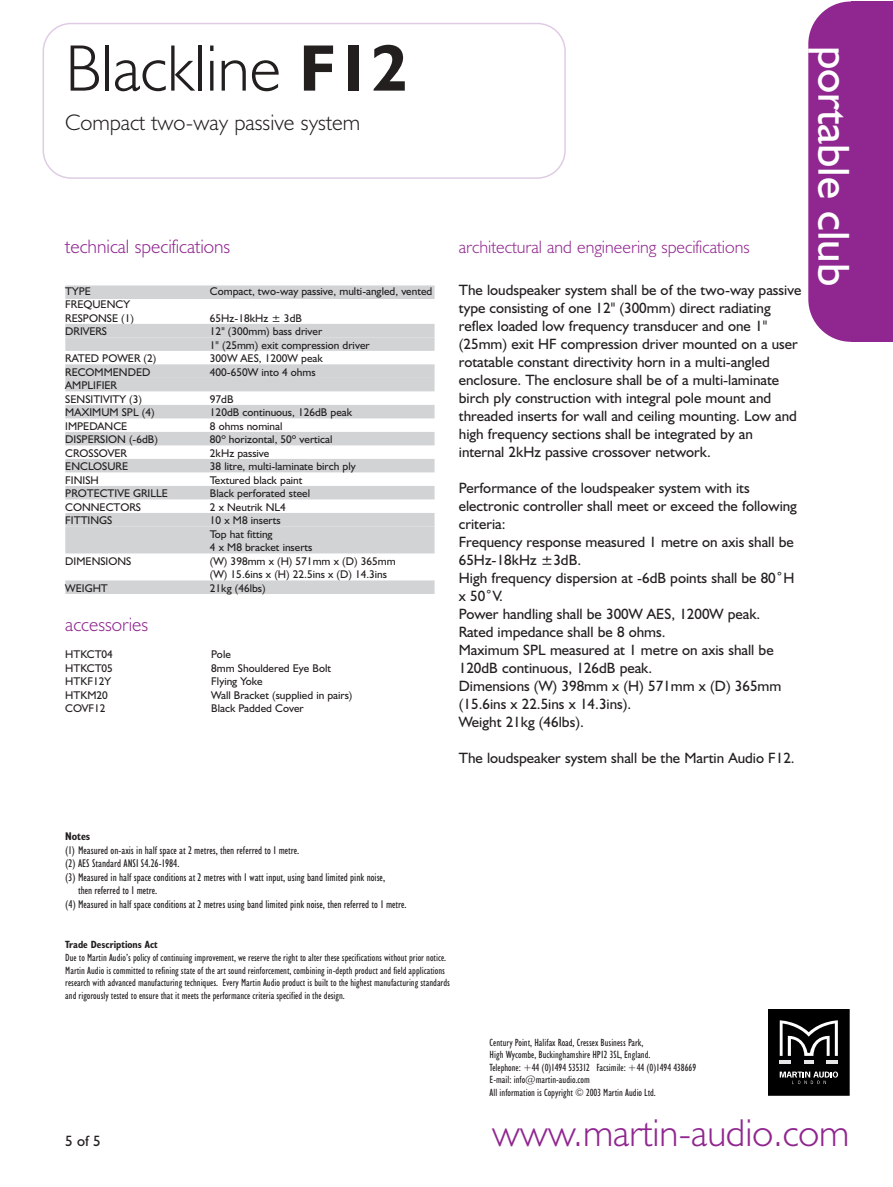
<style>
.page{position:relative;width:893px;height:1187px;background:#fff}
.page>*{position:absolute;margin:0;border:0;box-sizing:border-box;transform-origin:0 0}
.t1{font:300 66px "Humanist 521 BT";color:#231f1f}
.t2{font:45px "Humanist 521 BT";color:#fff}
.t3{font:300 39px "Humanist 521 BT";color:#90268f}
.t4{font:300 22.5px "Humanist 521 BT";color:#231f1f}
.t5{font:300 19.5px "Humanist 521 BT";color:#90268f}
.t6{font:300 18px "Humanist 521 BT";color:#90268f}
.t7{font:15px/18px "Humanist 521 BT";color:#231f1f}
.t8{font:11.25px/13.5px "Humanist 521 BT";color:#231f1f}
.t9{font:condensed 11.25px "Humanist 521 BT";color:#231f1f}
.t10{font:700 condensed 11.25px "Humanist 521 BT";color:#231f1f}
.t11{font:condensed 10.5px/12.6px "Humanist 521 BT";color:#231f1f}
.t12{font:700 condensed 10.5px "Humanist 521 BT";color:#231f1f}
.s1{font-weight:700}
</style>
<div class="page">
<div style="left:850px;top:2px;width:42px;height:340px;background:#90268f"></div>
<div style="left:808px;top:2px;width:84px;height:340px;background:#90268f;border-radius:43px"></div>
<svg style="left:43px;top:23px;width:523px;height:156px"></svg>
<div style="left:768px;top:1009px;width:81px;height:86px;background:#000"></div>
<svg style="left:779px;top:1020px;width:58px;height:43px"></svg>
<svg style="left:779px;top:1071px;width:59px;height:13px"></svg>
<div style="left:766px;top:1007px;width:84px;height:89px;border:1px solid #fff"></div>
<div style="left:65px;top:285px;width:369px;height:14px;background:#d1d3d5"></div>
<div style="left:65px;top:324px;width:369px;height:13px;background:#d1d3d5"></div>
<div style="left:65px;top:337px;width:369px;height:14px;background:#d1d3d5"></div>
<div style="left:65px;top:364px;width:369px;height:14px;background:#d1d3d5"></div>
<div style="left:65px;top:378px;width:369px;height:13px;background:#d1d3d5"></div>
<div style="left:65px;top:405px;width:369px;height:13px;background:#d1d3d5"></div>
<div style="left:65px;top:432px;width:369px;height:13px;background:#d1d3d5"></div>
<div style="left:65px;top:459px;width:369px;height:13px;background:#d1d3d5"></div>
<div style="left:65px;top:486px;width:369px;height:13px;background:#d1d3d5"></div>
<div style="left:65px;top:513px;width:369px;height:13px;background:#d1d3d5"></div>
<div style="left:65px;top:526px;width:369px;height:14px;background:#d1d3d5"></div>
<div style="left:65px;top:540px;width:369px;height:13px;background:#d1d3d5"></div>
<div style="left:65px;top:580px;width:369px;height:14px;background:#d1d3d5"></div>
<h1 class="t1" style="left:65px;top:44px;width:344px">Blackline <span class="s1">F12</span></h1>
<h3 class="t4" style="left:65px;top:114px;width:296px">Compact two-way passive system</h3>
<h3 class="t5" style="left:65px;top:239px;width:166px">technical specifications</h3>
<p class="t8" style="left:65px;top:285px;width:27px">TYPE</p>
<p class="t8" style="left:210px;top:285px;width:224px">Compact, two-way passive, multi-angled, vented</p>
<p class="t8" style="left:65px;top:299px;width:70px">FREQUENCY<br>RESPONSE (1)</p>
<p class="t8" style="left:210px;top:312px;width:93px">65Hz-18kHz ± 3dB</p>
<p class="t8" style="left:65px;top:326px;width:43px">DRIVERS</p>
<p class="t8" style="left:210px;top:326px;width:161px">12" (300mm) bass driver<br>1" (25mm) exit compression driver</p>
<p class="t8" style="left:65px;top:353px;width:92px">RATED POWER (2)</p>
<p class="t8" style="left:210px;top:353px;width:114px">300W AES, 1200W peak</p>
<p class="t8" style="left:65px;top:366px;width:87px">RECOMMENDED</p>
<p class="t8" style="left:210px;top:366px;width:107px">400-650W into 4 ohms</p>
<p class="t8" style="left:65px;top:380px;width:78px">AMPLIFIER<br>SENSITIVITY (3)</p>
<p class="t8" style="left:210px;top:393px;width:25px">97dB</p>
<p class="t8" style="left:65px;top:407px;width:91px">MAXIMUM SPL (4)</p>
<p class="t8" style="left:210px;top:407px;width:144px">120dB continuous, 126dB peak</p>
<p class="t8" style="left:65px;top:420px;width:63px">IMPEDANCE</p>
<p class="t8" style="left:210px;top:420px;width:74px">8 ohms nominal</p>
<p class="t8" style="left:65px;top:434px;width:94px">DISPERSION (-6dB)</p>
<p class="t8" style="left:210px;top:434px;width:124px">80º horizontal, 50º vertical</p>
<p class="t8" style="left:65px;top:447px;width:63px">CROSSOVER</p>
<p class="t8" style="left:210px;top:447px;width:61px">2kHz passive</p>
<p class="t8" style="left:65px;top:461px;width:64px">ENCLOSURE</p>
<p class="t8" style="left:210px;top:461px;width:147px">38 litre, multi-laminate birch ply</p>
<p class="t8" style="left:65px;top:474px;width:35px">FINISH</p>
<p class="t8" style="left:210px;top:474px;width:94px">Textured black paint</p>
<p class="t8" style="left:65px;top:488px;width:104px">PROTECTIVE GRILLE</p>
<p class="t8" style="left:210px;top:488px;width:102px">Black perforated steel</p>
<p class="t8" style="left:65px;top:501px;width:77px">CONNECTORS</p>
<p class="t8" style="left:210px;top:501px;width:77px">2 x Neutrik NL4</p>
<p class="t8" style="left:65px;top:515px;width:48px">FITTINGS</p>
<p class="t8" style="left:210px;top:515px;width:104px">10 x M8 inserts<br>Top hat fitting<br>4 x M8 bracket inserts</p>
<p class="t8" style="left:65px;top:555px;width:68px">DIMENSIONS</p>
<p class="t8" style="left:210px;top:555px;width:187px">(W) 398mm x (H) 571mm x (D) 365mm (W) 15.6ins x (H) 22.5ins x (D) 14.3ins</p>
<p class="t8" style="left:65px;top:582px;width:44px">WEIGHT</p>
<p class="t8" style="left:210px;top:582px;width:57px">21kg (46lbs)</p>
<h3 class="t5" style="left:65px;top:617px;width:84px">accessories</h3>
<p class="t8" style="left:65px;top:649px;width:49px">HTKCT04</p>
<p class="t8" style="left:211px;top:649px;width:21px">Pole</p>
<p class="t8" style="left:65px;top:662px;width:49px">HTKCT05</p>
<p class="t8" style="left:211px;top:662px;width:121px">8mm Shouldered Eye Bolt</p>
<p class="t8" style="left:65px;top:676px;width:47px">HTKF12Y</p>
<p class="t8" style="left:211px;top:676px;width:53px">Flying Yoke</p>
<p class="t8" style="left:65px;top:689px;width:44px">HTKM20</p>
<p class="t8" style="left:211px;top:689px;width:143px">Wall Bracket (supplied in pairs)</p>
<p class="t8" style="left:65px;top:703px;width:42px">COVF12</p>
<p class="t8" style="left:211px;top:703px;width:94px">Black Padded Cover</p>
<h2 class="t2" style="left:850px;top:46px;width:242px;rotate:90deg">portable club</h2>
<p class="t6" style="left:459px;top:240px;width:292px">architectural and engineering specifications</p>
<p class="t7" style="left:459px;top:282px;width:344px">The loudspeaker system shall be of the two-way passive type consisting of one 12" (300mm) direct radiating reflex loaded low frequency transducer and one 1" (25mm) exit HF compression driver mounted on a user rotatable constant directivity horn in a multi-angled enclosure. The enclosure shall be of a multi-laminate birch ply construction with integral pole mount and threaded inserts for wall and ceiling mounting. Low and high frequency sections shall be integrated by an internal 2kHz passive crossover network.</p>
<p class="t7" style="left:459px;top:480px;width:339px">Performance of the loudspeaker system with its electronic controller shall meet or exceed the following criteria:<br>Frequency response measured 1 metre on axis shall be 65Hz-18kHz ±3dB.<br>High frequency dispersion at -6dB points shall be 80˚H x 50˚V.<br>Power handling shall be 300W AES, 1200W peak.<br>Rated impedance shall be 8 ohms.<br>Maximum SPL measured at 1 metre on axis shall be 120dB continuous, 126dB peak.<br>Dimensions (W) 398mm x (H) 571mm x (D) 365mm (15.6ins x 22.5ins x 14.3ins).<br>Weight 21kg (46lbs).</p>
<p class="t7" style="left:459px;top:750px;width:337px">The loudspeaker system shall be the Martin Audio F12.</p>
<p class="t10" style="left:65px;top:832px;width:27px">Notes</p>
<p class="t9" style="left:65px;top:845px;width:235px">(1) Measured on-axis in half space at 2 metres, then referred to 1 metre.</p>
<p class="t9" style="left:65px;top:859px;width:116px">(2) AES Standard ANSI S4.26-1984.</p>
<p class="t9" style="left:65px;top:872px;width:321px">(3) Measured in half space conditions at 2 metres with 1 watt input, using band limited pink noise,</p>
<p class="t9" style="left:78px;top:886px;width:81px">then referred to 1 metre.</p>
<p class="t9" style="left:65px;top:899px;width:343px">(4) Measured in half space conditions at 2 metres using band limited pink noise, then referred to 1 metre.</p>
<p class="t12" style="left:65px;top:940px;width:94px">Trade Descriptions Act</p>
<p class="t11" style="left:65px;top:952px;width:386px">Due to Martin Audio’s policy of continuing improvement, we reserve the right to alter these specifications without prior notice.<br>Martin Audio is committed to refining state of the art sound reinforcement, combining in-depth product and field applications research with advanced manufacturing techniques. Every Martin Audio product is built to the highest manufacturing standards and rigorously tested to ensure that it meets the performance criteria specified in the design.</p>
<p class="t7" style="left:65px;top:1133px;width:37px">5 of 5</p>
<p class="t11" style="left:489px;top:1036px;width:208px">Century Point, Halifax Road, Cressex Business Park,<br>High Wycombe, Buckinghamshire HP12 3SL, England.<br>Telephone: +44 (0)1494 535312 Facsimile: +44 (0)1494 438669<br>E-mail: info@martin-audio.com<br>All information is Copyright © 2003 Martin Audio Ltd.</p>
<h3 class="t3" style="left:492px;top:1117px;width:358px">www.martin-audio.com</h3>
</div>
